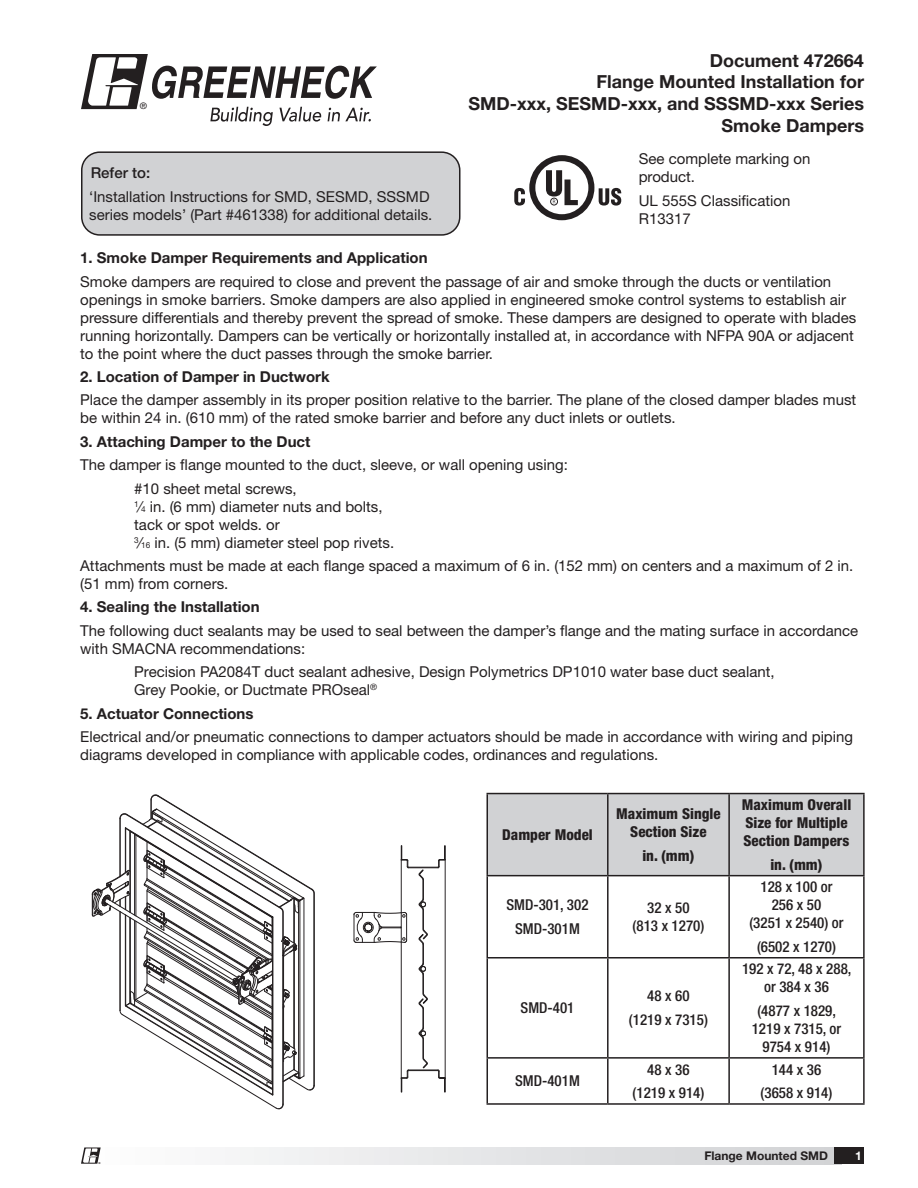
<style>
.page{position:relative;width:918px;height:1188px;background:#fff}
.page>*{position:absolute;margin:0;border:0;box-sizing:border-box;transform-origin:0 0}
.t1{font:700 18px/21.6px "Helvetica Neue LT Std";color:#231f20;text-align:right}
.Body_10_12_55_Roman{font:15px/18px "Helvetica Neue LT Std";color:#231f20}
.Text{font:500 condensed 15px/18px "Helvetica Neue LT Std";color:#231f20;text-align:center}
.Body_10_12_55_Roman-2{font:700 15px "Helvetica Neue LT Std";color:#231f20}
.Text-2{font:800 condensed 15px/18px "Helvetica Neue LT Std";color:#231f20;text-align:center}
.Text-3{font:15px/18px "Helvetica Neue LT Std";color:#231f20}
.Body_10_12_55_Roman-3{font:500 15px "Helvetica Neue LT Std";color:#231f20}
.t2{font:700 12px "Helvetica Neue LT Std";color:#231f20}
.t3{font:700 12px "Helvetica Neue LT Std";color:#fff}
.t4{font:9px "Helvetica";color:#231f20}
.t5{font:700 2.7px "Helvetica Neue LT Std";color:#231f20}
.s1{font-size:8.25px}
</style>
<div class="page">
<svg style="left:81px;top:54px;width:296px;height:72px"></svg>
<div style="left:81px;top:1148px;width:760px;height:16px;background:linear-gradient(to right,#fefefe,#d1d2d4)"></div>
<div style="left:834px;top:1148px;width:30px;height:16px;background:#231f20"></div>
<svg style="left:81px;top:1147px;width:20px;height:17px"></svg>
<div style="left:82px;top:152px;width:378px;height:83px;background:#d1d2d4;border-radius:18px"></div>
<div style="left:81px;top:151px;width:379px;height:85px;border:2px solid #231f20;border-radius:18px"></div>
<svg style="left:599px;top:188px;width:22px;height:18px"></svg>
<div style="left:529px;top:155px;width:65px;height:65px;background:#231f20;border-radius:50%"></div>
<div style="left:535px;top:161px;width:53px;height:53px;background:#fff;border-radius:50%"></div>
<svg style="left:546px;top:170px;width:32px;height:35px"></svg>
<div style="left:550px;top:198px;width:8px;height:7px;border:1px solid #231f20;border-radius:50%"></div>
<svg style="left:514px;top:188px;width:11px;height:18px"></svg>
<hr style="left:401px;top:860px;width:1px;height:218px;background:#231f20">
<hr style="left:445px;top:860px;width:1px;height:218px;background:#231f20">
<hr style="left:408px;top:1070px;width:30px;height:1px;background:#231f20">
<svg style="left:353px;top:912px;width:54px;height:31px"></svg>
<hr style="left:408px;top:867px;width:30px;height:1px;background:#231f20">
<svg style="left:418px;top:869px;width:10px;height:200px"></svg>
<svg style="left:91px;top:794px;width:224px;height:316px"></svg>
<svg style="left:401px;top:845px;width:8px;height:24px"></svg>
<svg style="left:437px;top:845px;width:9px;height:24px"></svg>
<svg style="left:401px;top:1069px;width:8px;height:23px"></svg>
<svg style="left:437px;top:1069px;width:9px;height:23px"></svg>
<div style="left:488px;top:794px;width:375px;height:81px;background:#d1d2d4"></div>
<hr style="left:487px;top:793px;width:121px;height:1px;background:#231f20">
<hr style="left:487px;top:794px;width:1px;height:81px;background:#231f20">
<hr style="left:608px;top:793px;width:121px;height:1px;background:#231f20">
<hr style="left:607px;top:794px;width:2px;height:81px;background:#231f20">
<hr style="left:729px;top:793px;width:136px;height:1px;background:#231f20">
<hr style="left:728px;top:794px;width:2px;height:81px;background:#231f20">
<hr style="left:863px;top:794px;width:2px;height:81px;background:#231f20">
<hr style="left:487px;top:875px;width:121px;height:1px;background:#231f20">
<hr style="left:487px;top:876px;width:1px;height:81px;background:#231f20">
<hr style="left:608px;top:875px;width:121px;height:1px;background:#231f20">
<hr style="left:607px;top:876px;width:2px;height:81px;background:#231f20">
<hr style="left:729px;top:875px;width:136px;height:1px;background:#231f20">
<hr style="left:728px;top:876px;width:2px;height:81px;background:#231f20">
<hr style="left:863px;top:876px;width:2px;height:81px;background:#231f20">
<hr style="left:487px;top:957px;width:121px;height:2px;background:#231f20">
<hr style="left:487px;top:959px;width:1px;height:98px;background:#231f20">
<hr style="left:608px;top:957px;width:121px;height:2px;background:#231f20">
<hr style="left:607px;top:959px;width:2px;height:98px;background:#231f20">
<hr style="left:729px;top:957px;width:136px;height:2px;background:#231f20">
<hr style="left:728px;top:959px;width:2px;height:98px;background:#231f20">
<hr style="left:863px;top:959px;width:2px;height:98px;background:#231f20">
<hr style="left:487px;top:1057px;width:121px;height:2px;background:#231f20">
<hr style="left:487px;top:1059px;width:1px;height:44px;background:#231f20">
<hr style="left:608px;top:1057px;width:121px;height:2px;background:#231f20">
<hr style="left:607px;top:1059px;width:2px;height:44px;background:#231f20">
<hr style="left:729px;top:1057px;width:136px;height:2px;background:#231f20">
<hr style="left:728px;top:1059px;width:2px;height:44px;background:#231f20">
<hr style="left:863px;top:1059px;width:2px;height:44px;background:#231f20">
<hr style="left:487px;top:1103px;width:121px;height:2px;background:#231f20">
<hr style="left:608px;top:1103px;width:121px;height:2px;background:#231f20">
<hr style="left:729px;top:1103px;width:136px;height:2px;background:#231f20">
<p class="t4" style="left:140px;top:101px;width:8px">®</p>
<p class="Body_10_12_55_Roman-3" style="left:91px;top:164px;width:61px">Refer to:</p>
<p class="Body_10_12_55_Roman" style="left:89px;top:187px;width:345px">‘Installation Instructions for SMD, SESMD, SSSMD series models’ (Part #461338) for additional details.</p>
<p class="t1" style="left:469px;top:49px;width:397px">Document 472664<br>Flange Mounted Installation for<br>SMD-xxx, SESMD-xxx, and SSSMD-xxx Series<br>Smoke Dampers</p>
<p class="Text-3" style="left:639px;top:150px;width:173px">See complete marking on product.</p>
<p class="Text-3" style="left:639px;top:191px;width:153px">UL 555S Classification<br>R13317</p>
<p class="Body_10_12_55_Roman-2" style="left:80px;top:249px;width:349px">1. Smoke Damper Requirements and Application</p>
<p class="Body_10_12_55_Roman" style="left:80px;top:272px;width:778px">Smoke dampers are required to close and prevent the passage of air and smoke through the ducts or ventilation openings in smoke barriers. Smoke dampers are also applied in engineered smoke control systems to establish air pressure differentials and thereby prevent the spread of smoke. These dampers are designed to operate with blades running horizontally. Dampers can be vertically or horizontally installed at, in accordance with NFPA 90A or adjacent to the point where the duct passes through the smoke barrier.</p>
<p class="Body_10_12_55_Roman-2" style="left:80px;top:367px;width:251px">2. Location of Damper in Ductwork</p>
<p class="Body_10_12_55_Roman" style="left:80px;top:391px;width:778px">Place the damper assembly in its proper position relative to the barrier. The plane of the closed damper blades must be within 24 in. (610 mm) of the rated smoke barrier and before any duct inlets or outlets.</p>
<p class="Body_10_12_55_Roman-2" style="left:80px;top:432px;width:232px">3. Attaching Damper to the Duct</p>
<p class="Body_10_12_55_Roman" style="left:80px;top:456px;width:489px">The damper is flange mounted to the duct, sleeve, or wall opening using:</p>
<p class="Body_10_12_55_Roman" style="left:134px;top:479px;width:261px">#10 sheet metal screws,<br><sup>1</sup>⁄<span class="s1">4</span> in. (6 mm) diameter nuts and bolts, tack or spot welds. or<br><sup>3</sup>⁄<span class="s1">16</span> in. (5 mm) diameter steel pop rivets.</p>
<p class="Body_10_12_55_Roman" style="left:80px;top:557px;width:775px">Attachments must be made at each flange spaced a maximum of 6 in. (152 mm) on centers and a maximum of 2 in. (51 mm) from corners.</p>
<p class="Body_10_12_55_Roman-2" style="left:80px;top:598px;width:181px">4. Sealing the Installation</p>
<p class="Body_10_12_55_Roman" style="left:80px;top:621px;width:779px">The following duct sealants may be used to seal between the damper’s flange and the mating surface in accordance with SMACNA recommendations:</p>
<p class="Body_10_12_55_Roman" style="left:134px;top:663px;width:642px">Precision PA2084T duct sealant adhesive, Design Polymetrics DP1010 water base duct sealant,<br>Grey Pookie, or Ductmate PROseal<sup>®</sup></p>
<p class="Body_10_12_55_Roman-2" style="left:80px;top:704px;width:175px">5. Actuator Connections</p>
<p class="Body_10_12_55_Roman" style="left:80px;top:728px;width:774px">Electrical and/or pneumatic connections to damper actuators should be made in accordance with wiring and piping diagrams developed in compliance with applicable codes, ordinances and regulations.</p>
<p class="t5" style="left:98px;top:1161px;width:4px">®</p>
<p class="Text-2" style="left:502px;top:825px;width:92px">Damper Model</p>
<p class="Text" style="left:506px;top:896px;width:84px">SMD-301, 302</p>
<p class="Text" style="left:515px;top:919px;width:66px">SMD-301M</p>
<p class="Text" style="left:521px;top:999px;width:55px">SMD-401</p>
<p class="Text" style="left:515px;top:1072px;width:66px">SMD-401M</p>
<p class="Text-2" style="left:616px;top:805px;width:106px">Maximum Single<br>Section Size</p>
<p class="Text-2" style="left:642px;top:846px;width:54px">in. (mm)</p>
<p class="Text" style="left:633px;top:899px;width:73px">32 x 50<br>(813 x 1270)</p>
<p class="Text" style="left:647px;top:987px;width:44px">48 x 60</p>
<p class="Text" style="left:629px;top:1010px;width:80px">(1219 x 7315)</p>
<p class="Text" style="left:647px;top:1060px;width:44px">48 x 36</p>
<p class="Text" style="left:633px;top:1083px;width:73px">(1219 x 914)</p>
<p class="Text-2" style="left:742px;top:796px;width:111px;text-align:left">Maximum Overall<br>Size for Multiple<br>Section Dampers</p>
<p class="Text-2" style="left:770px;top:855px;width:54px">in. (mm)</p>
<p class="Text" style="left:749px;top:878px;width:96px">128 x 100 or<br>256 x 50<br>(3251 x 2540) or</p>
<p class="Text" style="left:757px;top:937px;width:80px">(6502 x 1270)</p>
<p class="Text" style="left:742px;top:960px;width:111px">192 x 72, 48 x 288, or 384 x 36</p>
<p class="Text" style="left:752px;top:1001px;width:91px">(4877 x 1829,<br>1219 x 7315, or<br>9754 x 914)</p>
<p class="Text" style="left:772px;top:1060px;width:51px">144 x 36</p>
<p class="Text" style="left:761px;top:1083px;width:73px">(3658 x 914)</p>
<p class="t2" style="left:704px;top:1148px;width:125px">Flange Mounted SMD</p>
<p class="t3" style="left:855px;top:1148px;width:8px">1</p>
</div>
